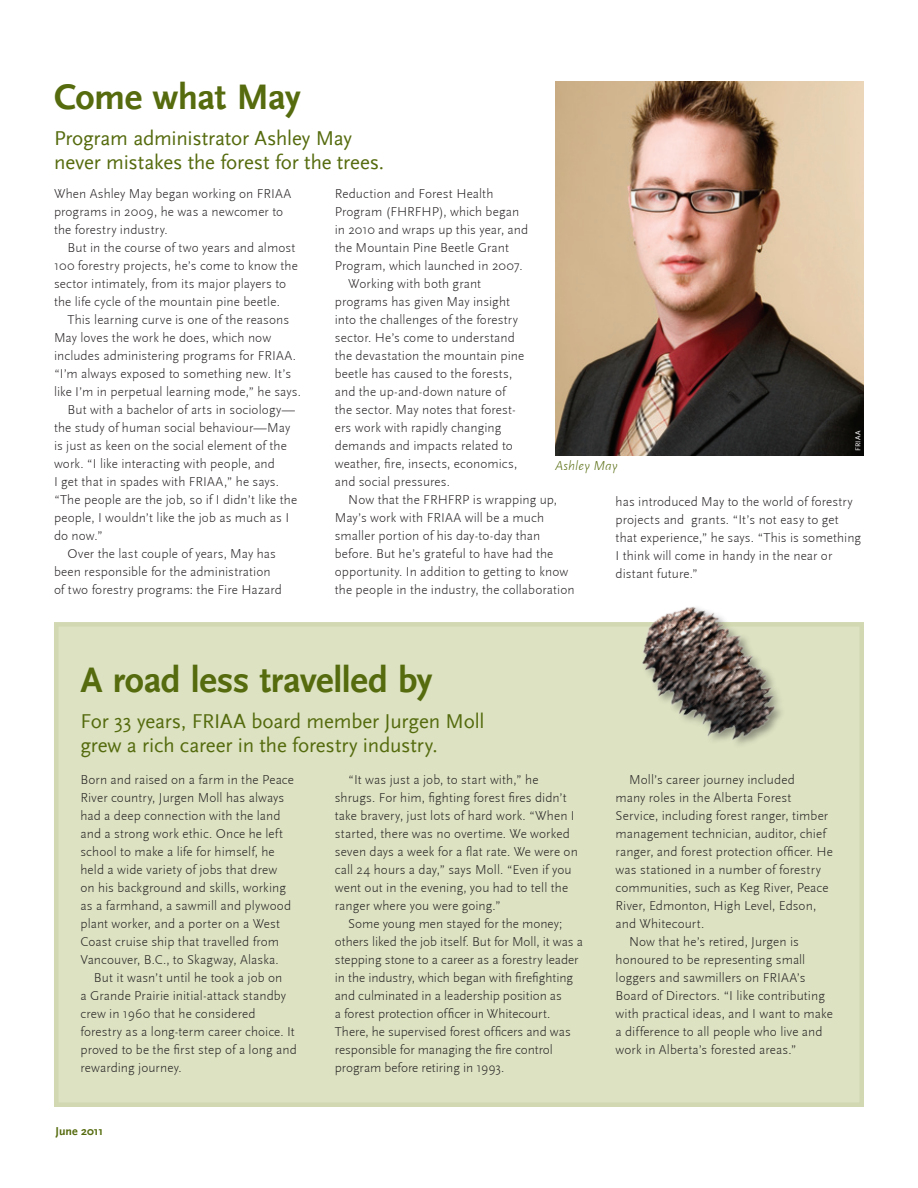
<style>
.page{position:relative;width:918px;height:1188px;background:#fff}
.page>*{position:absolute;margin:0;border:0;box-sizing:border-box;transform-origin:0 0}
.med_heads{font:700 37.2px "Scala Sans";letter-spacing:-.015em;color:#556b0e}
.t1{font:21px/24px "Scala Sans";letter-spacing:-.01em;color:#556b0e}
.t2{font:300 13.5px/18px "Scala Sans";letter-spacing:.005em;color:#231f20}
.captions{font:italic 300 13.5px "Scala Sans";letter-spacing:.01em;color:#556b0e}
.t3{font:700 12px "Scala Sans";color:#556b0e}
.captions-2{font:7.5px "Scala Sans";letter-spacing:.02em;color:#fff}
</style>
<div class="page">
<div style="left:54px;top:622px;width:810px;height:485px;background:#dce2c2;border:4px solid #d2d8b1"></div>
<img style="left:555px;top:81px;width:309px;height:375px">
<img style="left:599px;top:606px;width:213px;height:138px">
<p class="med_heads" style="left:54px;top:77px;width:249px">Come what May</p>
<p class="t1" style="left:54px;top:126px;width:332px">Program administrator Ashley May never mistakes the forest for the trees.</p>
<p class="t2" style="left:54px;top:185px;width:239px">When Ashley May began working on FRIAA programs in 2009, he was a newcomer to the forestry industry.</p>
<p class="t2" style="left:54px;top:239px;width:245px;text-indent:14px">But in the course of two years and almost 100 forestry projects, he’s come to know the sector intimately, from its major players to the life cycle of the mountain pine beetle.</p>
<p class="t2" style="left:54px;top:311px;width:248px;text-indent:14px">This learning curve is one of the reasons May loves the work he does, which now includes administering programs for FRIAA. “I’m always exposed to something new. It’s like I’m in perpetual learning mode,” he says.</p>
<p class="t2" style="left:54px;top:401px;width:245px;text-indent:14px">But with a bachelor of arts in sociology— the study of human social behaviour—May is just as keen on the social element of the work. “I like interacting with people, and<br>I get that in spades with FRIAA,” he says. “The people are the job, so if I didn’t like the people, I wouldn’t like the job as much as I do now.”</p>
<p class="t2" style="left:54px;top:545px;width:229px;text-indent:14px">Over the last couple of years, May has been responsible for the administration of two forestry programs: the Fire Hazard</p>
<p class="t2" style="left:335px;top:185px;width:195px">Reduction and Forest Health<br>Program (FHRFHP), which began in 2010 and wraps up this year, and the Mountain Pine Beetle Grant<br>Program, which launched in 2007.</p>
<p class="t2" style="left:335px;top:275px;width:191px;text-indent:14px">Working with both grant programs has given May insight into the challenges of the forestry sector. He’s come to understand the devastation the mountain pine beetle has caused to the forests, and the up-and-down nature of the sector. May notes that forest&shy;ers work with rapidly changing demands and impacts related to weather, fire, insects, economics, and social pressures.</p>
<p class="t2" style="left:335px;top:491px;width:241px;text-indent:14px">Now that the FRHFRP is wrapping up, May’s work with FRIAA will be a much smaller portion of his day-to-day than before. But he’s grateful to have had the opportunity. In addition to getting to know the people in the industry, the collaboration</p>
<p class="t2" style="left:616px;top:492px;width:247px">has introduced May to the world of forestry projects and grants. “It’s not easy to get that experience,” he says. “This is something I think will come in handy in the near or distant future.”</p>
<p class="captions-2" style="left:854px;top:451px;width:22px;rotate:-90deg">FRIAA</p>
<p class="captions" style="left:555px;top:459px;width:64px">Ashley May</p>
<p class="med_heads" style="left:80px;top:660px;width:354px">A road less travelled by</p>
<p class="t1" style="left:80px;top:710px;width:406px">For 33 years, FRIAA board member Jurgen Moll grew a rich career in the forestry industry.</p>
<p class="t2" style="left:335px;top:771px;width:245px;text-indent:14px">“It was just a job, to start with,” he shrugs. For him, fighting forest fires didn’t take bravery, just lots of hard work. “When I started, there was no overtime. We worked seven days a week for a flat rate. We were on call 24 hours a day,” says Moll. “Even if you went out in the evening, you had to tell the ranger where you were going.”</p>
<p class="t2" style="left:335px;top:915px;width:250px;text-indent:14px">Some young men stayed for the money; others liked the job itself. But for Moll, it was a stepping stone to a career as a forestry leader in the industry, which began with firefighting and culminated in a leadership position as<br>a forest protection officer in Whitecourt.<br>There, he supervised forest officers and was responsible for managing the fire control program before retiring in 1993.</p>
<p class="t2" style="left:80px;top:771px;width:215px">Born and raised on a farm in the Peace River country, Jurgen Moll has always had a deep connection with the land and a strong work ethic. Once he left school to make a life for himself, he held a wide variety of jobs that drew on his background and skills, working as a farmhand, a sawmill and plywood plant worker, and a porter on a West Coast cruise ship that travelled from Vancouver, B.C., to Skagway, Alaska.</p>
<p class="t2" style="left:80px;top:969px;width:218px;text-indent:14px">But it wasn’t until he took a job on<br>a Grande Prairie initial-attack standby crew in 1960 that he considered forestry as a long-term career choice. It proved to be the first step of a long and rewarding journey.</p>
<p class="t3" style="left:56px;top:1125px;width:49px">June 2011</p>
<p class="t2" style="left:616px;top:771px;width:219px;text-indent:14px">Moll’s career journey included<br>many roles in the Alberta Forest Service, including forest ranger, timber management technician, auditor, chief ranger, and forest protection officer. He was stationed in a number of forestry communities, such as Keg River, Peace River, Edmonton, High Level, Edson, and Whitecourt.</p>
<p class="t2" style="left:616px;top:933px;width:219px;text-indent:14px">Now that he’s retired, Jurgen is honoured to be representing small loggers and sawmillers on FRIAA’s Board of Directors. “I like contributing with practical ideas, and I want to make a difference to all people who live and work in Alberta’s forested areas.”</p>
</div>
